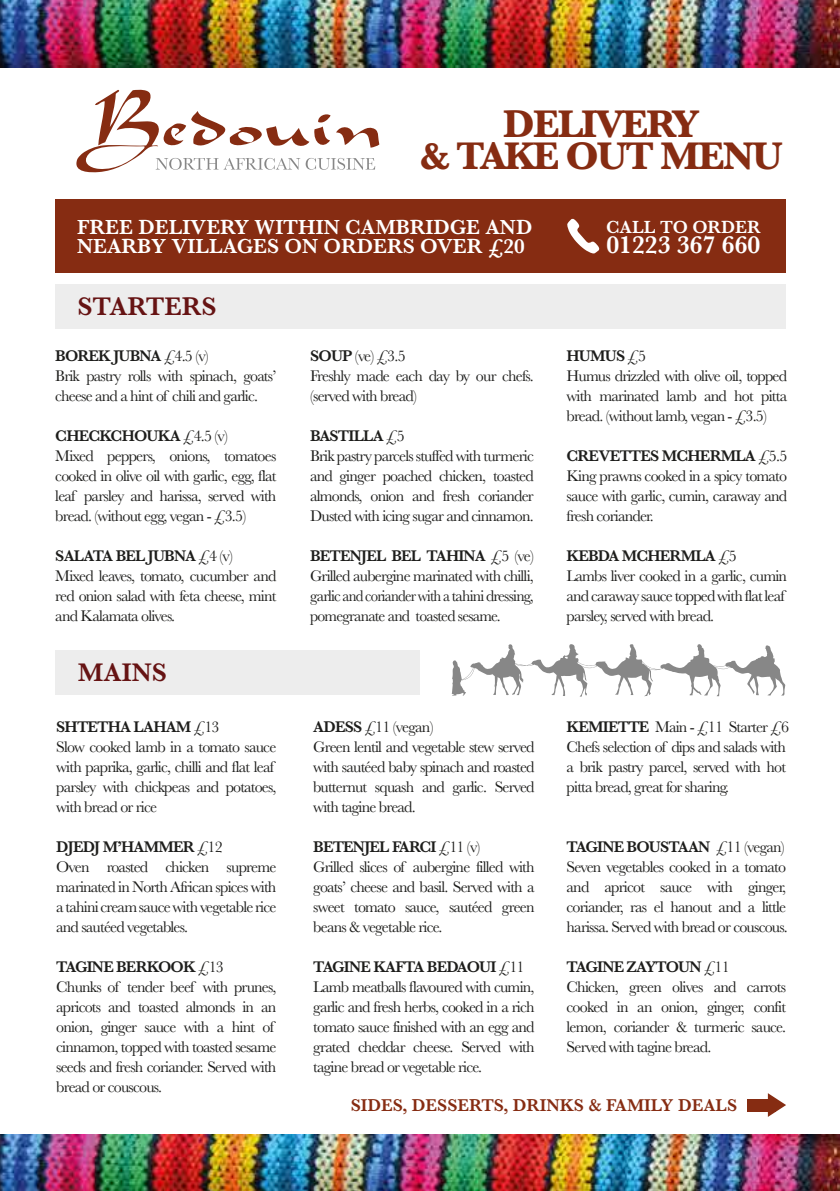
<style>
.page{position:relative;width:840px;height:1191px;background:#fff}
.page>*{position:absolute;margin:0;border:0;box-sizing:border-box;transform-origin:0 0}
.t1{font:700 40px/32px "Baskerville";letter-spacing:-.05em;color:#862c12;text-align:center}
.t2{font:600 26.4px "Baskerville";color:#661313}
.t3{font:600 25.6px "Baskerville";color:#fff}
.t4{font:600 21.2px/19.6px "Baskerville";color:#fff}
.t5{font:600 18.2px "Baskerville";color:#fff}
.t6{font:600 17.8px "Baskerville";color:#862c12}
.t7{font:16px/20px "Baskerville";letter-spacing:-.05em;color:#1d1d1b}
.s1{font-weight:600}
</style>
<div class="page">
<div style="left:55px;top:284px;width:730px;height:44px;background:#ededed"></div>
<div style="left:55px;top:199px;width:730px;height:73px;background:#862c12"></div>
<svg style="left:76px;top:89px;width:303px;height:84px"></svg>
<div style="left:55px;top:650px;width:365px;height:44px;background:#ededed"></div>
<svg style="left:451px;top:644px;width:333px;height:52px"></svg>
<div style="left:746px;top:1099px;width:29px;height:12px;background:#862c12"></div>
<svg style="left:767px;top:1093px;width:18px;height:24px"></svg>
<svg style="left:567px;top:218px;width:32px;height:35px"></svg>
<img style="left:0;top:0;width:839px;height:68px">
<img style="left:0;top:1134px;width:839px;height:57px">
<h1 class="t1" style="left:419px;top:108px;width:365px">DELIVERY<br>&amp; TAKE OUT MENU</h1>
<h3 class="t4" style="left:77px;top:217px;width:456px">FREE DELIVERY WITHIN CAMBRIDGE AND<br>NEARBY VILLAGES ON ORDERS OVER £20</h3>
<h2 class="t2" style="left:77px;top:288px;width:141px">STARTERS</h2>
<p class="t7" style="left:55px;top:346px;width:222px"><span class="s1">BOREK JUBNA</span> £4.5 (v)<br>Brik pastry rolls with spinach, goats’ cheese and a hint of chili and garlic.</p>
<p class="t7" style="left:55px;top:426px;width:222px"><span class="s1">CHECKCHOUKA</span> £4.5 (v)<br>Mixed peppers, onions, tomatoes cooked in olive oil with garlic, egg, flat leaf parsley and harissa, served with bread. (without egg, vegan - £3.5)</p>
<p class="t7" style="left:55px;top:546px;width:222px"><span class="s1">SALATA BEL JUBNA</span> £4 (v)<br>Mixed leaves, tomato, cucumber and red onion salad with feta cheese, mint and Kalamata olives.</p>
<h2 class="t2" style="left:78px;top:654px;width:91px">MAINS</h2>
<p class="t7" style="left:56px;top:717px;width:221px"><span class="s1">SHTETHA LAHAM</span> £13<br>Slow cooked lamb in a tomato sauce with paprika, garlic, chilli and flat leaf parsley with chickpeas and potatoes, with bread or rice</p>
<p class="t7" style="left:56px;top:837px;width:221px"><span class="s1">DJEDJ M’HAMMER</span> £12<br>Oven roasted chicken supreme marinated in North African spices with a tahini cream sauce with vegetable rice and sautéed vegetables.</p>
<p class="t7" style="left:56px;top:957px;width:221px"><span class="s1">TAGINE BERKOOK</span> £13<br>Chunks of tender beef with prunes, apricots and toasted almonds in an onion, ginger sauce with a hint of cinnamon, topped with toasted sesame seeds and fresh coriander. Served with bread or couscous.</p>
<p class="t7" style="left:310px;top:346px;width:225px"><span class="s1">SOUP</span> (ve) £3.5<br>Freshly made each day by our chefs. (served with bread)</p>
<p class="t7" style="left:310px;top:426px;width:225px"><span class="s1">BASTILLA</span> £5<br>Brik pastry parcels stuffed with turmeric and ginger poached chicken, toasted almonds, onion and fresh coriander<br>Dusted with icing sugar and cinnamon.</p>
<p class="t7" style="left:310px;top:546px;width:225px;text-align:justify"><span class="s1">BETENJEL BEL TAHINA</span> £5 (ve)<br>Grilled aubergine marinated with chilli, garlic and coriander with a tahini dressing, pomegranate and toasted sesame.</p>
<p class="t7" style="left:313px;top:717px;width:223px"><span class="s1">ADESS</span> £11 (vegan)<br>Green lentil and vegetable stew served with sautéed baby spinach and roasted butternut squash and garlic. Served with tagine bread.</p>
<p class="t7" style="left:313px;top:837px;width:223px"><span class="s1">BETENJEL FARCI</span> £11 (v)<br>Grilled slices of aubergine filled with goats’ cheese and basil. Served with a sweet tomato sauce, sautéed green beans &amp; vegetable rice.</p>
<p class="t7" style="left:313px;top:957px;width:223px"><span class="s1">TAGINE KAFTA BEDAOUI</span> £11<br>Lamb meatballs flavoured with cumin, garlic and fresh herbs, cooked in a rich tomato sauce finished with an egg and grated cheddar cheese. Served with tagine bread or vegetable rice.</p>
<p class="t5" style="left:605px;top:214px;width:156px">CALL TO ORDER</p>
<h3 class="t3" style="left:606px;top:227px;width:155px">01223 367 660</h3>
<p class="t7" style="left:566px;top:346px;width:222px"><span class="s1">HUMUS</span> £5<br>Humus drizzled with olive oil, topped with marinated lamb and hot pitta bread. (without lamb, vegan - £3.5)</p>
<p class="t7" style="left:566px;top:446px;width:222px;text-align:justify"><span class="s1">CREVETTES MCHERMLA</span> £5.5<br>King prawns cooked in a spicy tomato sauce with garlic, cumin, caraway and fresh coriander.</p>
<p class="t7" style="left:566px;top:546px;width:222px"><span class="s1">KEBDA MCHERMLA</span> £5<br>Lambs liver cooked in a garlic, cumin and caraway sauce topped with flat leaf parsley, served with bread.</p>
<p class="t7" style="left:566px;top:717px;width:224px"><span class="s1">KEMIETTE</span> Main - £11 Starter £6<br>Chefs selection of dips and salads with a brik pastry parcel, served with hot pitta bread, great for sharing.</p>
<p class="t7" style="left:566px;top:837px;width:222px"><span class="s1">TAGINE BOUSTAAN</span> £11 (vegan)<br>Seven vegetables cooked in a tomato and apricot sauce with ginger, coriander, ras el hanout and a little harissa. Served with bread or couscous.</p>
<p class="t7" style="left:566px;top:957px;width:221px"><span class="s1">TAGINE ZAYTOUN</span> £11<br>Chicken, green olives and carrots cooked in an onion, ginger, confit lemon, coriander &amp; turmeric sauce.<br>Served with tagine bread.</p>
<p class="t6" style="left:350px;top:1092px;width:388px">SIDES, DESSERTS, DRINKS &amp; FAMILY DEALS</p>
</div>
